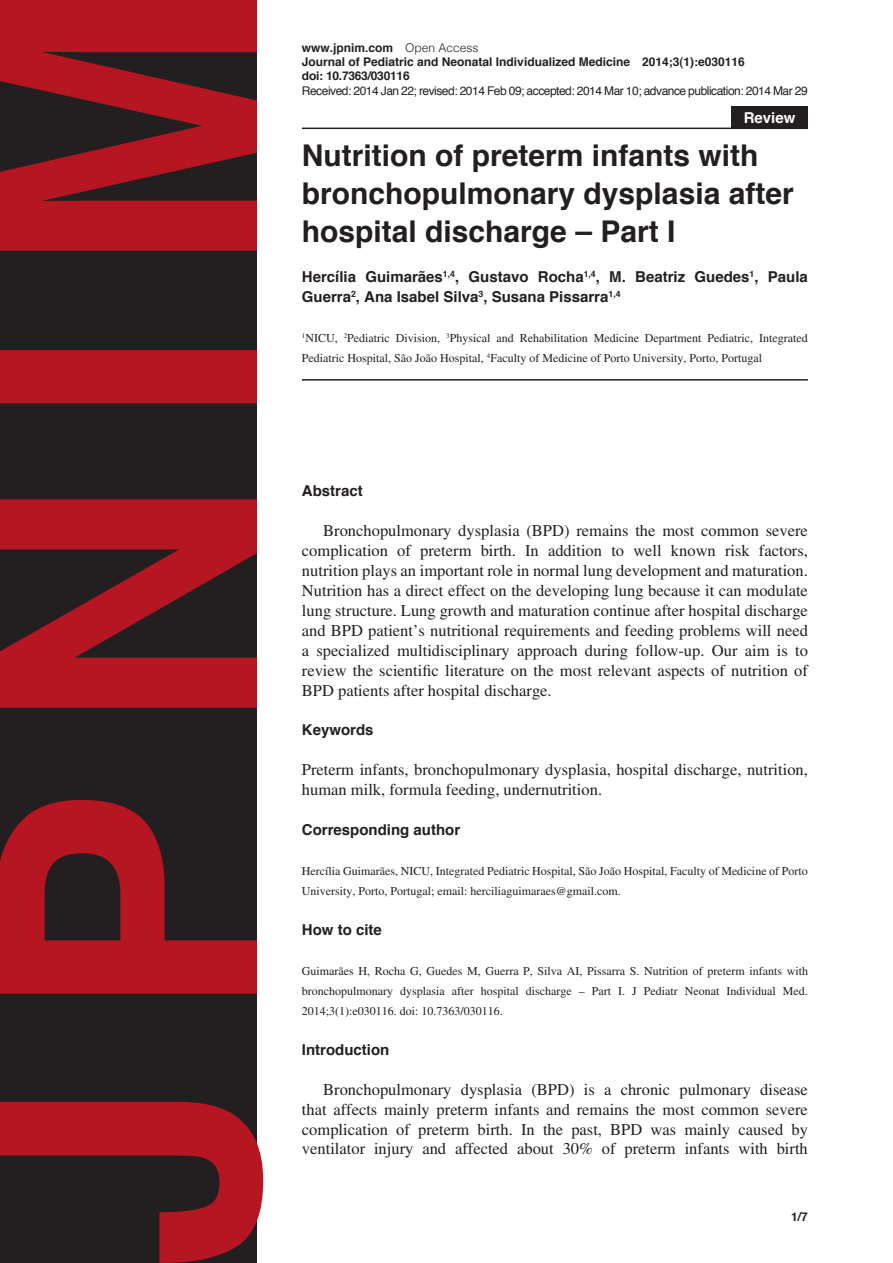
<style>
.page{position:relative;width:893px;height:1263px;background:#fff}
.page>*{position:absolute;margin:0;border:0;box-sizing:border-box;transform-origin:0 0}
.Heading1{font:700 30px/38.2px "Helvetica";color:#231f20}
.Body1{font:16.5px/20px "Times LT Std";color:#231f20;text-align:justify}
.Body2{font:16.5px/20px "Times LT Std";color:#231f20}
.Heading2{font:700 15px/20px "Helvetica";color:#231f20}
.Article_Description{font:700 15px "Helvetica";color:#fff}
.Body3{font:12px/20px "Times LT Std";color:#231f20}
.Footer_Right{font:700 12px "Helvetica";color:#231f20}
.Footer_Right-2{font:12px "Helvetica";letter-spacing:-.04em;color:#231f20}
.Footer_Right-3{font:700 12px "Helvetica";letter-spacing:-.02em;color:#231f20}
.Page_Right{font:700 12px "Helvetica";color:#231f20}
.s1{font-weight:300}
</style>
<div class="page">
<svg style="left:0;top:0;width:263px;height:1263px;background:#662025"></svg>
<hr style="left:302px;top:128px;width:506px;height:1px;background:#231f20">
<hr style="left:302px;top:379px;width:506px;height:2px;background:#231f20">
<div style="left:731px;top:106px;width:77px;height:22px;background:#231f20"></div>
<p class="Footer_Right" style="left:302px;top:38px;width:178px">www.jpnim.com <span class="s1">Open Access</span></p>
<p class="Footer_Right" style="left:302px;top:52px;width:444px">Journal of Pediatric and Neonatal Individualized Medicine 2014;3(1):e030116</p>
<p class="Footer_Right-3" style="left:302px;top:66px;width:109px">doi: 10.7363/030116</p>
<p class="Footer_Right-2" style="left:302px;top:81px;width:507px">Received: 2014 Jan 22; revised: 2014 Feb 09; accepted: 2014 Mar 10; advance publication: 2014 Mar 29</p>
<p class="Article_Description" style="left:744px;top:105px;width:53px">Review</p>
<p class="Heading1" style="left:302px;top:136px;width:493px">Nutrition of preterm infants with bronchopulmonary dysplasia after hospital discharge – Part I</p>
<p class="Heading2" style="left:302px;top:267px;width:507px">Hercília Guimarães<sup>1,4</sup>, Gustavo Rocha<sup>1,4</sup>, M. Beatriz Guedes<sup>1</sup>, Paula<br>Guerra<sup>2</sup>, Ana Isabel Silva<sup>3</sup>, Susana Pissarra<sup>1,4</sup></p>
<p class="Body3" style="left:302px;top:328px;width:507px"><sup>1</sup>NICU, <sup>2</sup>Pediatric Division, <sup>3</sup>Physical and Rehabilitation Medicine Department Pediatric, Integrated<br>Pediatric Hospital, São João Hospital, <sup>4</sup>Faculty of Medicine of Porto University, Porto, Portugal</p>
<p class="Heading2" style="left:302px;top:481px;width:62px">Abstract</p>
<p class="Body1" style="left:302px;top:520px;width:508px;text-indent:21px">Bronchopulmonary dysplasia (BPD) remains the most common severe complication of preterm birth. In addition to well known risk factors, nutrition plays an important role in normal lung development and maturation.<br>Nutrition has a direct effect on the developing lung because it can modulate lung structure. Lung growth and maturation continue after hospital discharge and BPD patient’s nutritional requirements and feeding problems will need a specialized multidisciplinary approach during follow-up. Our aim is to review the scientific literature on the most relevant aspects of nutrition of BPD patients after hospital discharge.</p>
<p class="Heading2" style="left:302px;top:720px;width:73px">Keywords</p>
<p class="Body2" style="left:302px;top:760px;width:508px">Preterm infants, bronchopulmonary dysplasia, hospital discharge, nutrition, human milk, formula feeding, undernutrition.</p>
<p class="Heading2" style="left:302px;top:820px;width:160px">Corresponding author</p>
<p class="Body3" style="left:302px;top:861px;width:507px">Hercília Guimarães, NICU, Integrated Pediatric Hospital, São João Hospital, Faculty of Medicine of Porto<br>University, Porto, Portugal; email: herciliaguimaraes@gmail.com.</p>
<p class="Heading2" style="left:302px;top:920px;width:82px">How to cite</p>
<p class="Body3" style="left:302px;top:961px;width:508px;text-align:justify">Guimarães H, Rocha G, Guedes M, Guerra P, Silva AI, Pissarra S. Nutrition of preterm infants with bronchopulmonary dysplasia after hospital discharge – Part I. J Pediatr Neonat Individual Med.<br>2014;3(1):e030116. doi: 10.7363/030116.</p>
<p class="Heading2" style="left:302px;top:1040px;width:89px">Introduction</p>
<p class="Body1" style="left:302px;top:1079px;width:507px;text-indent:21px">Bronchopulmonary dysplasia (BPD) is a chronic pulmonary disease that affects mainly preterm infants and remains the most common severe complication of preterm birth. In the past, BPD was mainly caused by ventilator injury and affected about 30% of preterm infants with birth</p>
<p class="Page_Right" style="left:791px;top:1207px;width:18px">1/7</p>
</div>
